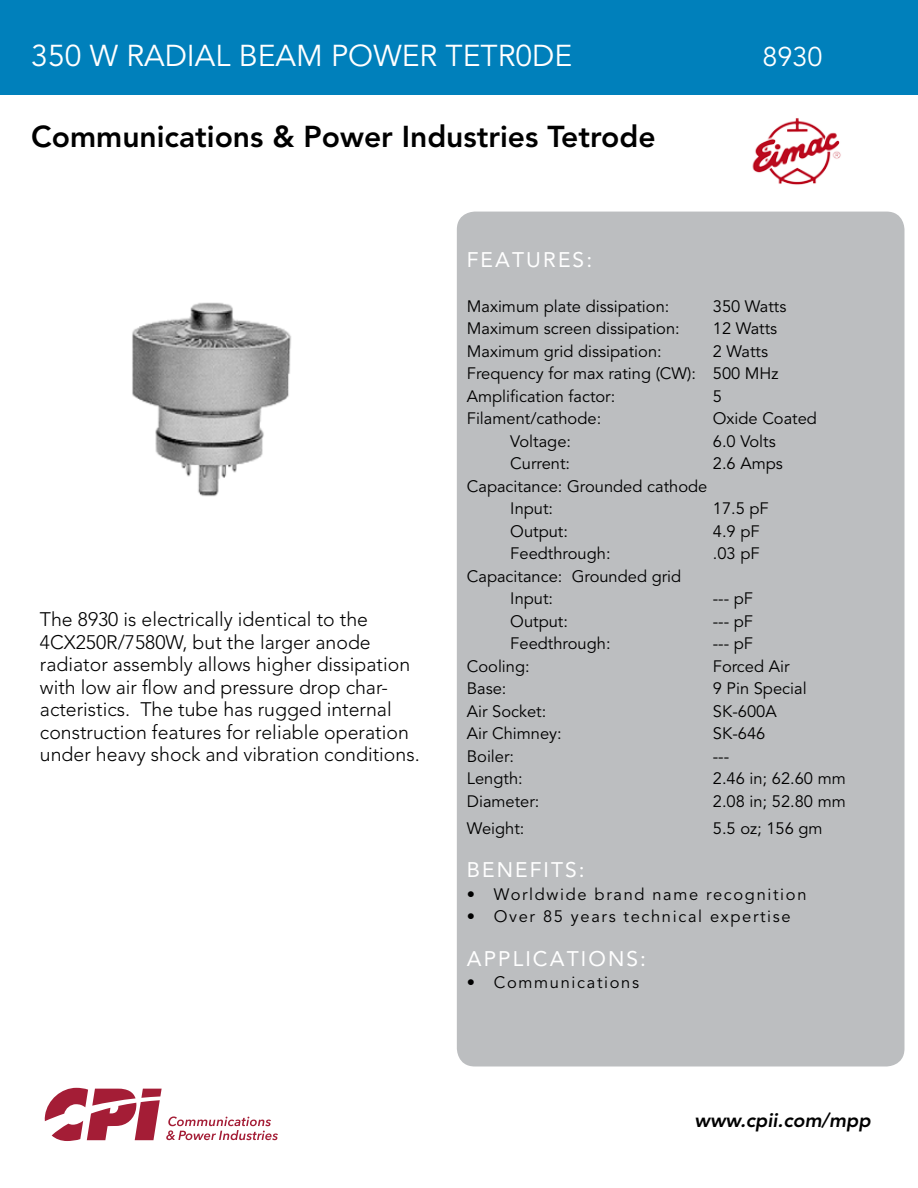
<style>
.page{position:relative;width:918px;height:1188px;background:#fff}
.page>*{position:absolute;margin:0;border:0;box-sizing:border-box;transform-origin:0 0}
.t1{font:800 30px "Avenir LT Pro";color:#000}
.t2{font:30px "Avenir LT Pro";color:#fff}
.t3{font:27px "Avenir LT Pro";color:#fff}
.t4{font:21px "Avenir LT Pro";letter-spacing:.1em;color:#fff}
.t5{font:300 19.5px/22.5px "Avenir LT Pro";color:#000}
.t6{font:italic 800 19.5px "Avenir LT Pro";color:#000}
.t7{font:16.5px/22.5px "Avenir LT Pro";color:#000}
.t8{font:16.5px "Avenir LT Pro";letter-spacing:.1em;color:#000}
</style>
<div class="page">
<div style="left:0;top:0;width:918px;height:94px;background:#0080bb"></div>
<svg style="left:45px;top:1088px;width:233px;height:53px"></svg>
<div style="left:457px;top:212px;width:447px;height:854px;background:#bcbec0;border-radius:18px"></div>
<img style="left:752px;top:118px;width:89px;height:67px">
<img style="left:132px;top:302px;width:159px;height:195px">
<h1 class="t2" style="left:31px;top:37px;width:542px">350 W RADIAL BEAM POWER TETR0DE</h1>
<h2 class="t3" style="left:762px;top:40px;width:62px">8930</h2>
<h1 class="t1" style="left:31px;top:119px;width:626px">Communications &amp; Power Industries Tetrode</h1>
<p class="t4" style="left:467px;top:247px;width:127px">FEATURES:</p>
<p class="t7" style="left:467px;top:295px;width:204px">Maximum plate dissipation:</p>
<p class="t7" style="left:713px;top:295px;width:75px">350 Watts</p>
<p class="t7" style="left:467px;top:318px;width:215px">Maximum screen dissipation:</p>
<p class="t7" style="left:713px;top:318px;width:66px">12 Watts</p>
<p class="t7" style="left:467px;top:340px;width:196px">Maximum grid dissipation:</p>
<p class="t7" style="left:467px;top:340px;width:313px;text-indent:246px">2 Watts<br>Frequency for max rating (CW): 500 MHz<br>Amplification factor:</p>
<p class="t7" style="left:713px;top:385px;width:11px">5</p>
<p class="t7" style="left:467px;top:408px;width:136px">Filament/cathode:</p>
<p class="t7" style="left:713px;top:408px;width:106px">Oxide Coated</p>
<p class="t7" style="left:510px;top:430px;width:62px">Voltage:</p>
<p class="t7" style="left:713px;top:430px;width:64px">6.0 Volts</p>
<p class="t7" style="left:510px;top:453px;width:61px">Current:</p>
<p class="t7" style="left:713px;top:453px;width:72px">2.6 Amps</p>
<p class="t7" style="left:510px;top:475px;width:199px;text-indent:-43px">Capacitance: Grounded cathode<br>Input:</p>
<p class="t7" style="left:713px;top:498px;width:57px">17.5 pF</p>
<p class="t5" style="left:40px;top:608px;width:381px">The 8930 is electrically identical to the 4CX250R/7580W, but the larger anode radiator assembly allows higher dissipation with low air flow and pressure drop char&shy;acteristics. The tube has rugged internal construction features for reliable operation under heavy shock and vibration conditions.</p>
<p class="t7" style="left:510px;top:520px;width:59px">Output:</p>
<p class="t7" style="left:713px;top:520px;width:48px">4.9 pF</p>
<p class="t7" style="left:510px;top:543px;width:102px">Feedthrough:</p>
<p class="t7" style="left:713px;top:543px;width:48px">.03 pF</p>
<p class="t7" style="left:510px;top:565px;width:173px;text-indent:-43px">Capacitance: Grounded grid<br>Input:</p>
<p class="t7" style="left:713px;top:588px;width:42px">--- pF</p>
<p class="t7" style="left:510px;top:610px;width:59px">Output:</p>
<p class="t7" style="left:713px;top:610px;width:42px">--- pF</p>
<p class="t7" style="left:510px;top:633px;width:102px">Feedthrough:</p>
<p class="t7" style="left:713px;top:633px;width:42px">--- pF</p>
<p class="t7" style="left:467px;top:655px;width:64px">Cooling:</p>
<p class="t7" style="left:713px;top:655px;width:78px">Forced Air</p>
<p class="t7" style="left:467px;top:678px;width:41px">Base:</p>
<p class="t7" style="left:713px;top:678px;width:95px">9 Pin Special</p>
<p class="t7" style="left:467px;top:700px;width:81px">Air Socket:</p>
<p class="t7" style="left:713px;top:700px;width:65px">SK-600A</p>
<p class="t7" style="left:467px;top:723px;width:97px">Air Chimney:</p>
<p class="t7" style="left:713px;top:723px;width:54px">SK-646</p>
<p class="t7" style="left:467px;top:745px;width:49px">Boiler:</p>
<p class="t7" style="left:713px;top:745px;width:18px">---</p>
<p class="t7" style="left:467px;top:768px;width:57px">Length:</p>
<p class="t7" style="left:713px;top:768px;width:134px">2.46 in; 62.60 mm</p>
<p class="t7" style="left:467px;top:790px;width:74px">Diameter:</p>
<p class="t7" style="left:713px;top:790px;width:134px">2.08 in; 52.80 mm</p>
<p class="t7" style="left:467px;top:817px;width:59px">Weight:</p>
<p class="t7" style="left:713px;top:817px;width:111px">5.5 oz; 156 gm</p>
<p class="t4" style="left:467px;top:857px;width:119px">BENEFITS:</p>
<p class="t8" style="left:467px;top:884px;width:341px">• Worldwide brand name recognition</p>
<p class="t8" style="left:467px;top:907px;width:325px">• Over 85 years technical expertise</p>
<p class="t4" style="left:467px;top:946px;width:181px">APPLICATIONS:</p>
<p class="t8" style="left:467px;top:973px;width:174px">• Communications</p>
<p class="t6" style="left:695px;top:1109px;width:178px">www.cpii.com/mpp</p>
</div>
